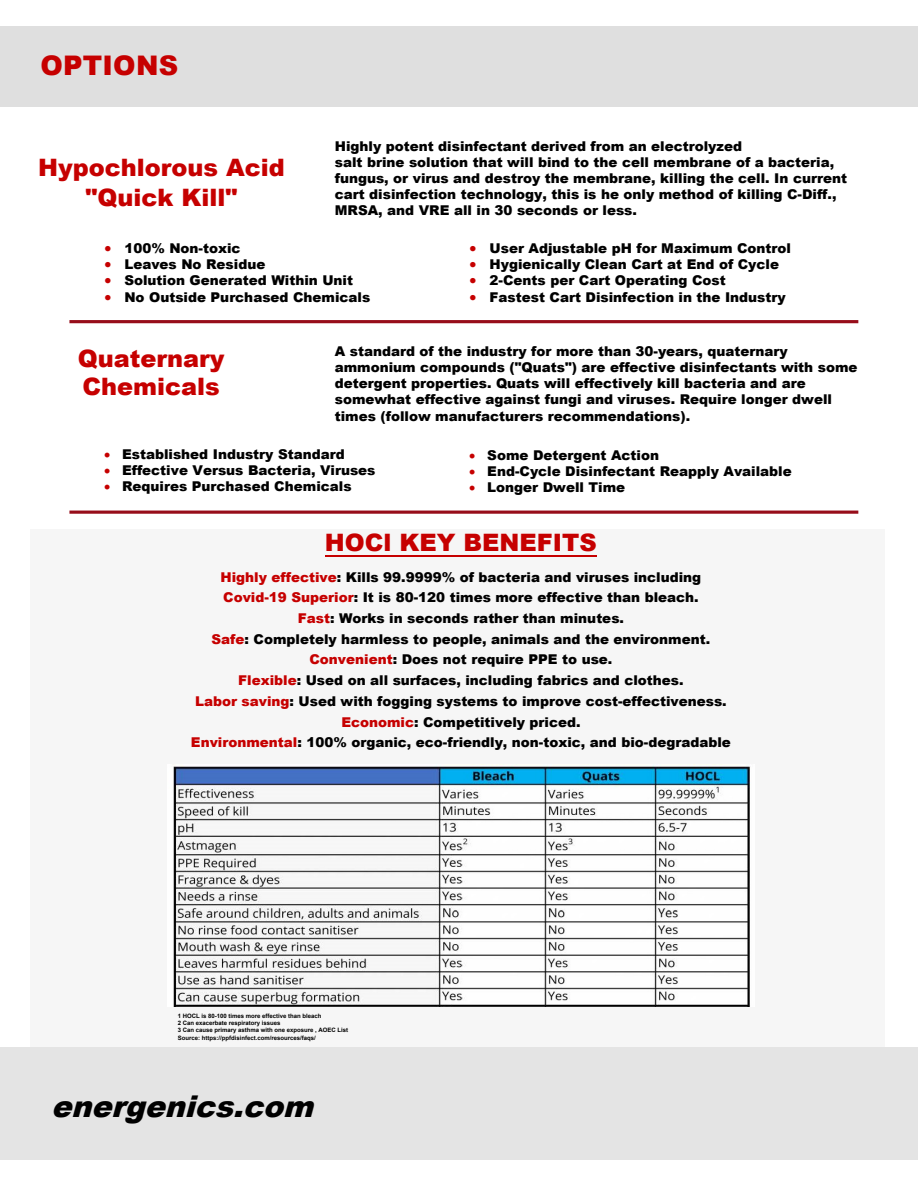
<style>
.page{position:relative;width:918px;height:1188px;background:#fff}
.page>*{position:absolute;margin:0;border:0;box-sizing:border-box;transform-origin:0 0}
.t1{font:italic 900 30px "Arial";color:#000}
.t2{font:900 27px "Arial";letter-spacing:.01em;color:#c60000}
.t3{font:900 24px/29.1px "Arial";color:#c60000;text-align:center}
.t4{font:900 13.5px/16.2px "Arial";color:#000}
.t5{font:700 6px/7.2px "Arial";color:#000}
.s1{color:#c60000}
</style>
<div class="page">
<svg style="left:69px;top:320px;width:789px;height:4px;background:#ac3e48"></svg>
<img style="left:173px;top:765px;width:578px;height:242px">
<hr style="left:325px;top:555px;width:272px;height:1px;background:#c60000">
<svg style="left:69px;top:510px;width:789px;height:4px;background:#ac3e48"></svg>
<h2 class="t2" style="left:40px;top:45px;width:139px">OPTIONS</h2>
<h3 class="t3" style="left:38px;top:153px;width:248px">Hypochlorous Acid "Quick Kill"</h3>
<p class="t4" style="left:335px;top:137px;width:514px">Highly potent disinfectant derived from an electrolyzed<br>salt brine solution that will bind to the cell membrane of a bacteria, fungus, or virus and destroy the membrane, killing the cell. In current cart disinfection technology, this is he only method of killing C-Diff., MRSA, and VRE all in 30 seconds or less.</p>
<p class="t4" style="left:104px;top:239px;width:138px"><span class="s1">•</span> 100% Non-toxic</p>
<p class="t4" style="left:104px;top:256px;width:163px"><span class="s1">•</span> Leaves No Residue</p>
<p class="t4" style="left:104px;top:272px;width:250px"><span class="s1">•</span> Solution Generated Within Unit</p>
<p class="t4" style="left:104px;top:289px;width:268px"><span class="s1">•</span> No Outside Purchased Chemicals</p>
<p class="t4" style="left:470px;top:239px;width:323px"><span class="s1">•</span> User Adjustable pH for Maximum Control</p>
<p class="t4" style="left:470px;top:256px;width:311px"><span class="s1">•</span> Hygienically Clean Cart at End of Cycle</p>
<p class="t4" style="left:470px;top:272px;width:258px"><span class="s1">•</span> 2-Cents per Cart Operating Cost</p>
<p class="t4" style="left:470px;top:289px;width:318px"><span class="s1">•</span> Fastest Cart Disinfection in the Industry</p>
<p class="t4" style="left:335px;top:342px;width:524px">A standard of the industry for more than 30-years, quaternary ammonium compounds ("Quats") are effective disinfectants with some detergent properties. Quats will effectively kill bacteria and are somewhat effective against fungi and viruses. Require longer dwell times (follow manufacturers recommendations).</p>
<p class="t4" style="left:104px;top:446px;width:242px"><span class="s1">•</span> Established Industry Standard</p>
<p class="t4" style="left:104px;top:462px;width:273px"><span class="s1">•</span> Effective Versus Bacteria, Viruses</p>
<p class="t4" style="left:104px;top:478px;width:249px"><span class="s1">•</span> Requires Purchased Chemicals</p>
<h3 class="t3" style="left:78px;top:343px;width:148px;text-align:left">Quaternary<br>Chemicals</h3>
<p class="t4" style="left:469px;top:446px;width:191px"><span class="s1">•</span> Some Detergent Action</p>
<p class="t4" style="left:469px;top:463px;width:324px"><span class="s1">•</span> End-Cycle Disinfectant Reapply Available</p>
<p class="t4" style="left:469px;top:479px;width:157px"><span class="s1">•</span> Longer Dwell Time</p>
<h3 class="t3" style="left:325px;top:528px;width:273px">HOCl KEY BENEFITS</h3>
<p class="t4" style="left:191px;top:566px;width:542px;line-height:20.7px;text-align:center"><span class="s1">Highly effective</span>: Kills 99.9999% of bacteria and viruses including <span class="s1">Covid-19 Superior</span>: It is 80-120 times more effective than bleach.<br><span class="s1">Fast</span>: Works in seconds rather than minutes.<br><span class="s1">Safe</span>: Completely harmless to people, animals and the environment.<br><span class="s1">Convenient</span>: Does not require PPE to use.<br><span class="s1">Flexible</span>: Used on all surfaces, including fabrics and clothes.<br><span class="s1">Labor saving</span>: Used with fogging systems to improve cost-effectiveness.<br><span class="s1">Economic</span>: Competitively priced.<br><span class="s1">Environmental</span>: 100% organic, eco-friendly, non-toxic, and bio-degradable</p>
<p class="t5" style="left:178px;top:1012px;width:172px">1 HOCL is 80-100 times more effective than bleach<br>2 Can exacerbate respiratory issues<br>3 Can cause primary asthma with one exposure , AOEC List Source: https://ppfdisinfect.com/resources/faqs/</p>
<h1 class="t1" style="left:51px;top:1084px;width:274px">energenics.com</h1>
</div>
